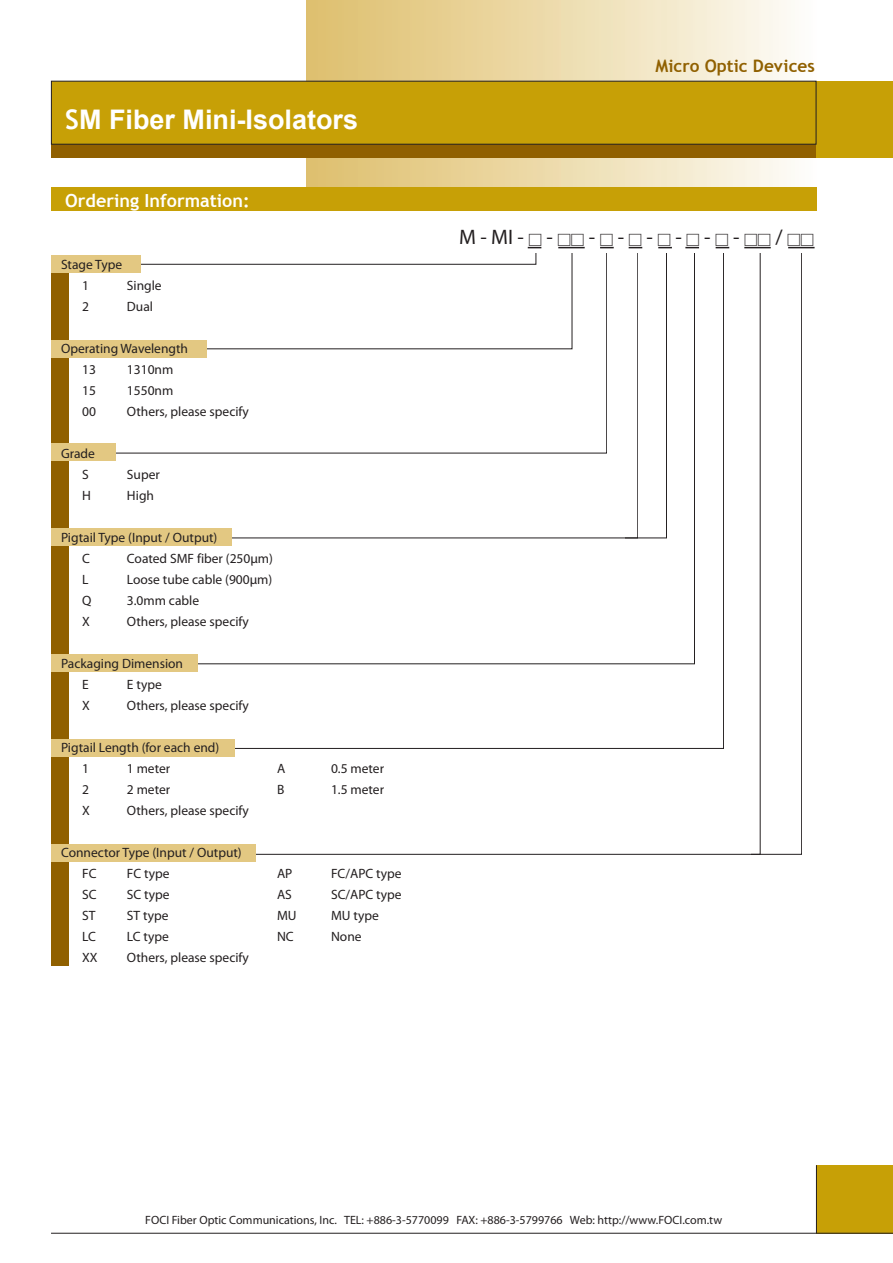
<style>
.page{position:relative;width:893px;height:1263px;background:#fff}
.page>*{position:absolute;margin:0;border:0;box-sizing:border-box;transform-origin:0 0}
.t1{font:700 27px "Arial";color:#fff}
.t2{font:21px "Myriad Pro";color:#231f20}
.t3{font:700 18px "Trebuchet MS";color:#fff}
.t4{font:700 17.25px "Trebuchet MS";color:#906000}
.t5{font:13.5px/21px "Myriad Pro";color:#231f20}
.t6{font:12px "Myriad Pro";color:#231f20}
.s1{font-family:"Trebuchet MS"}
.s2{font-family:"DF Hei Bd HK BF";font-size:13.5px}
</style>
<div class="page">
<div style="left:816px;top:1165px;width:77px;height:68px;background:#c7a006"></div>
<hr style="left:816px;top:1165px;width:1px;height:68px;background:#231f20">
<hr style="left:51px;top:1233px;width:842px;height:1px;background:#231f20">
<div style="left:306px;top:0;width:510px;height:196px;background:linear-gradient(to right,#ddbd6a,#fcfbf6)"></div>
<svg style="left:137px;top:254px;width:665px;height:600px"></svg>
<svg style="left:752px;top:254px;width:8px;height:600px"></svg>
<div style="left:51px;top:187px;width:765px;height:23px;background:#c7a006"></div>
<div style="left:51px;top:273px;width:17px;height:692px;background:#906000"></div>
<div style="left:51px;top:256px;width:89px;height:17px;background:#e3c882"></div>
<div style="left:51px;top:341px;width:156px;height:17px;background:#e3c882"></div>
<div style="left:51px;top:444px;width:65px;height:17px;background:#e3c882"></div>
<div style="left:51px;top:529px;width:180px;height:17px;background:#e3c882"></div>
<div style="left:51px;top:655px;width:146px;height:17px;background:#e3c882"></div>
<div style="left:51px;top:740px;width:184px;height:17px;background:#e3c882"></div>
<div style="left:51px;top:844px;width:204px;height:17px;background:#e3c882"></div>
<svg style="left:528px;top:247px;width:13px;height:1px"></svg>
<svg style="left:600px;top:247px;width:14px;height:1px"></svg>
<svg style="left:629px;top:247px;width:13px;height:1px"></svg>
<svg style="left:658px;top:247px;width:14px;height:1px"></svg>
<svg style="left:685px;top:247px;width:14px;height:1px"></svg>
<svg style="left:716px;top:247px;width:13px;height:1px"></svg>
<svg style="left:744px;top:247px;width:27px;height:1px"></svg>
<svg style="left:788px;top:247px;width:27px;height:1px"></svg>
<svg style="left:558px;top:247px;width:27px;height:1px"></svg>
<div style="left:51px;top:140px;width:842px;height:17px;background:#906000"></div>
<div style="left:816px;top:81px;width:77px;height:76px;background:#c7a006"></div>
<div style="left:51px;top:81px;width:765px;height:64px;background:#c7a006;border:1px solid #231f20"></div>
<h1 class="t1" style="left:65px;top:102px;width:294px"><span class="s1">S</span>M Fiber Mini-Isolators</h1>
<h3 class="t3" style="left:65px;top:189px;width:186px">Ordering Information:</h3>
<p class="t5" style="left:82px;top:254px;width:41px;text-indent:-21px">Stage Type<br>1</p>
<p class="t5" style="left:127px;top:275px;width:36px">Single</p>
<p class="t5" style="left:82px;top:296px;width:8px">2</p>
<p class="t5" style="left:127px;top:296px;width:28px">Dual</p>
<p class="t5" style="left:82px;top:338px;width:107px;text-indent:-21px">Operating Wavelength<br>13</p>
<p class="t5" style="left:127px;top:359px;width:48px">1310nm</p>
<p class="t5" style="left:82px;top:380px;width:15px">15</p>
<p class="t5" style="left:127px;top:380px;width:48px">1550nm</p>
<p class="t5" style="left:82px;top:401px;width:15px">00</p>
<p class="t5" style="left:127px;top:401px;width:123px">Others, please specify</p>
<p class="t5" style="left:82px;top:443px;width:14px;text-indent:-21px">Grade<br>S</p>
<p class="t5" style="left:127px;top:464px;width:34px">Super</p>
<p class="t5" style="left:82px;top:485px;width:10px">H</p>
<p class="t5" style="left:127px;top:485px;width:29px">High</p>
<p class="t5" style="left:82px;top:527px;width:137px;text-indent:-21px">Pigtail Type (Input / Output)<br>C</p>
<p class="t5" style="left:127px;top:548px;width:148px">Coated SMF fiber (250µm)</p>
<p class="t5" style="left:82px;top:569px;width:8px">L</p>
<p class="t5" style="left:127px;top:569px;width:147px">Loose tube cable (900µm)</p>
<p class="t5" style="left:82px;top:590px;width:11px">Q</p>
<p class="t5" style="left:127px;top:590px;width:74px">3.0mm cable</p>
<p class="t5" style="left:82px;top:611px;width:9px">X</p>
<p class="t5" style="left:127px;top:611px;width:123px">Others, please specify</p>
<p class="t5" style="left:82px;top:653px;width:102px;text-indent:-21px">Packaging Dimension<br>E</p>
<p class="t5" style="left:127px;top:674px;width:36px">E type</p>
<p class="t5" style="left:82px;top:695px;width:9px">X</p>
<p class="t5" style="left:127px;top:695px;width:123px">Others, please specify</p>
<p class="t5" style="left:82px;top:737px;width:139px;text-indent:-21px">Pigtail Length (for each end)<br>1</p>
<p class="t5" style="left:127px;top:758px;width:45px">1 meter</p>
<p class="t5" style="left:277px;top:758px;width:10px">A</p>
<p class="t5" style="left:331px;top:758px;width:55px">0.5 meter</p>
<p class="t5" style="left:82px;top:779px;width:8px">2</p>
<p class="t5" style="left:127px;top:779px;width:45px">2 meter</p>
<p class="t5" style="left:277px;top:779px;width:9px">B</p>
<p class="t5" style="left:331px;top:779px;width:55px">1.5 meter</p>
<p class="t5" style="left:82px;top:800px;width:9px">X</p>
<p class="t5" style="left:127px;top:800px;width:123px">Others, please specify</p>
<p class="t5" style="left:82px;top:842px;width:161px;text-indent:-21px">Connector Type (Input / Output)<br>FC</p>
<p class="t5" style="left:127px;top:863px;width:44px">FC type</p>
<p class="t5" style="left:277px;top:863px;width:17px">AP</p>
<p class="t5" style="left:331px;top:863px;width:72px">FC/APC type</p>
<p class="t5" style="left:82px;top:884px;width:16px">SC</p>
<p class="t5" style="left:127px;top:884px;width:44px">SC type</p>
<p class="t5" style="left:277px;top:884px;width:16px">AS</p>
<p class="t5" style="left:331px;top:884px;width:72px">SC/APC type</p>
<p class="t5" style="left:82px;top:905px;width:15px">ST</p>
<p class="t5" style="left:127px;top:905px;width:43px">ST type</p>
<p class="t5" style="left:277px;top:905px;width:21px">MU</p>
<p class="t5" style="left:331px;top:905px;width:49px">MU type</p>
<p class="t5" style="left:82px;top:926px;width:15px">LC</p>
<p class="t5" style="left:127px;top:926px;width:43px">LC type</p>
<p class="t5" style="left:277px;top:926px;width:18px">NC</p>
<p class="t5" style="left:331px;top:926px;width:32px">None</p>
<p class="t5" style="left:82px;top:947px;width:17px">XX</p>
<p class="t5" style="left:127px;top:947px;width:123px">Others, please specify</p>
<p class="t4" style="left:656px;top:55px;width:161px">Micro Optic Devices</p>
<h2 class="t2" style="left:459px;top:224px;width:357px">M - MI - <span class="s2">□</span> - <span class="s2">□□</span> - <span class="s2">□</span> - <span class="s2">□</span> - <span class="s2">□</span> - <span class="s2">□</span> - <span class="s2">□</span> - <span class="s2">□□</span> / <span class="s2">□□</span></h2>
<p class="t6" style="left:145px;top:1212px;width:578px">FOCI Fiber Optic Communications, Inc. TEL: +886-3-5770099 FAX: +886-3-5799766 Web: http://www.FOCI.com.tw</p>
</div>
